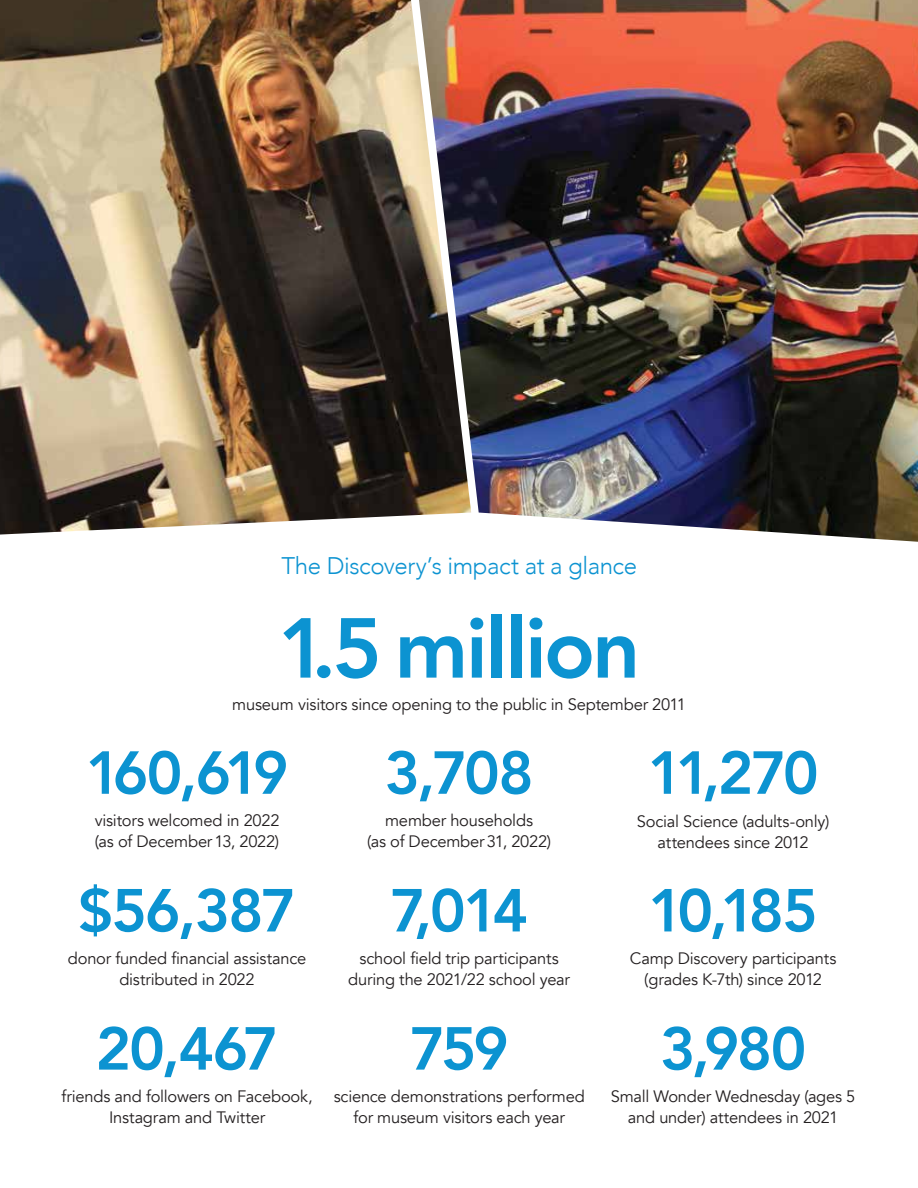
<style>
.page{position:relative;width:918px;height:1188px;background:#fff}
.page>*{position:absolute;margin:0;border:0;box-sizing:border-box;transform-origin:0 0}
.t1{font:800 84px "Avenir";letter-spacing:-.025em;color:#0c93d1}
.t2{font:800 60px "Avenir";letter-spacing:-.05em;color:#0c93d1}
.t3{font:300 24px "Avenir";letter-spacing:-.02em;color:#0c93d1}
.t4{font:16.5px/21px "Avenir";letter-spacing:-.015em;color:#231f20;text-align:center}
</style>
<div class="page">
<img style="left:0;top:0;width:419px;height:535px">
<img style="left:419px;top:0;width:499px;height:542px">
<h3 class="t3" style="left:281px;top:552px;width:357px">The Discovery’s impact at a glance</h3>
<h1 class="t1" style="left:278px;top:583px;width:364px">1.5 million</h1>
<p class="t4" style="left:232px;top:694px;width:455px">museum visitors since opening to the public in September 2011</p>
<h2 class="t2" style="left:86px;top:726px;width:204px">160,619</h2>
<p class="t4" style="left:95px;top:810px;width:186px;text-align:left">visitors welcomed in 2022 (as of December13, 2022)</p>
<h2 class="t2" style="left:384px;top:726px;width:151px">3,708</h2>
<p class="t4" style="left:367px;top:810px;width:185px">member households<br>(as of December31, 2022)</p>
<h2 class="t2" style="left:648px;top:726px;width:172px">11,270</h2>
<p class="t4" style="left:637px;top:811px;width:194px">Social Science (adults-only) attendees since 2012</p>
<h2 class="t2" style="left:78px;top:864px;width:220px">$56,387</h2>
<p class="t4" style="left:68px;top:948px;width:240px">donor funded financial assistance distributed in 2022</p>
<h2 class="t2" style="left:96px;top:1002px;width:185px">20,467</h2>
<p class="t4" style="left:62px;top:1086px;width:253px">friends and followers on Facebook,<br>Instagram and Twitter</p>
<h2 class="t2" style="left:390px;top:864px;width:139px">7,014</h2>
<p class="t4" style="left:348px;top:948px;width:223px">school field trip participants during the 2021/22 school year</p>
<h2 class="t2" style="left:410px;top:1002px;width:100px">759</h2>
<p class="t4" style="left:334px;top:1086px;width:253px">science demonstrations performed for museum visitors each year</p>
<h2 class="t2" style="left:648px;top:864px;width:171px">10,185</h2>
<p class="t4" style="left:630px;top:949px;width:208px">Camp Discovery participants (grades K-7th) since 2012</p>
<h2 class="t2" style="left:660px;top:1002px;width:148px">3,980</h2>
<p class="t4" style="left:611px;top:1086px;width:246px">Small Wonder Wednesday (ages 5 and under) attendees in 2021</p>
</div>
